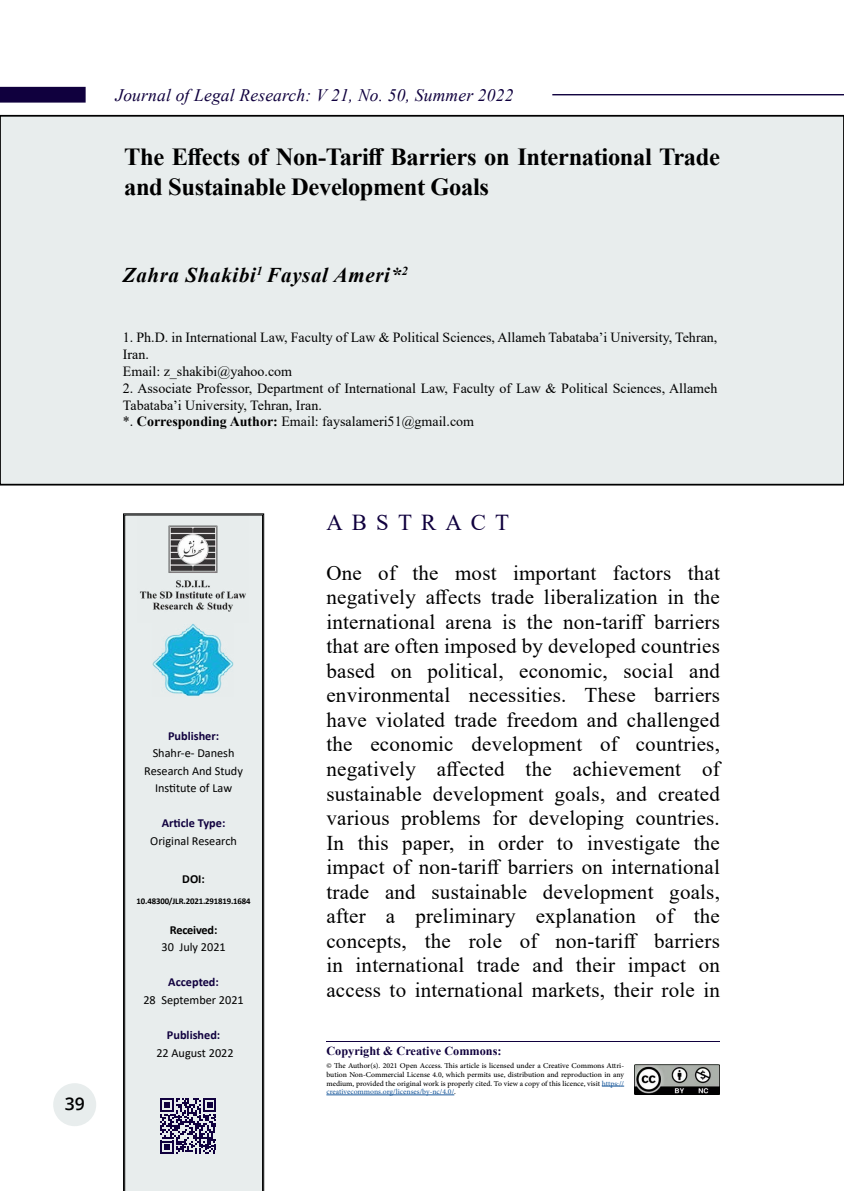
<style>
.page{position:relative;width:844px;height:1191px;background:#fff}
.page>*{position:absolute;margin:0;border:0;box-sizing:border-box;transform-origin:0 0}
.t1{font:700 24.5px/29.8px "Times New Roman";letter-spacing:-.015em;color:#000}
.t2{font:22.75px "Times New Roman";letter-spacing:.4em;color:#10003e}
.t3{font:21px/24.5px "Times New Roman";letter-spacing:.01em;color:#000;text-align:justify}
.t4{font:italic 700 21px "Times New Roman";letter-spacing:.03em;color:#000}
.t5{font:italic 17.5px "Times New Roman";letter-spacing:.01em;color:#10003e}
.t6{font:600 17.5px "Open Sans";color:#000}
.t7{font:14px/16.8px "Times New Roman";color:#000}
.t8{font:12.25px/17.5px "Calibri";color:#000;text-align:center}
.t9{font:700 12.25px "Calibri";color:#10003e}
.t10{font:700 12.25px "Times New Roman";color:#10003e}
.t11{font:700 12.25px "Calibri";letter-spacing:-.015em;color:#000}
.t12{font:10.5px/8.8px "Adobe Arabic";color:#000;text-align:justify}
.t13{font:700 8.75px "Calibri";letter-spacing:-.015em;color:#000}
.s1{font-weight:700}
.s2{color:#215e9e}
</style>
<div class="page">
<div style="left:53px;top:1083px;width:43px;height:43px;background:#e8eded;border-radius:50%"></div>
<div style="left:0;top:87px;width:86px;height:16px;background:#10003e"></div>
<hr style="left:552px;top:94px;width:291px;height:1px;background:#10003e">
<div style="left:0;top:116px;width:843px;height:368px;background:#e8eded"></div>
<div style="left:0;top:115px;width:843px;height:370px;border:2px solid #000"></div>
<div style="left:124px;top:515px;width:139px;height:676px;background:#e8eded"></div>
<svg style="left:601px;top:1085px;width:23px;height:1px"></svg>
<hr style="left:326px;top:1094px;width:128px;height:1px;background:#215e9e">
<hr style="left:326px;top:1041px;width:393px;height:1px;background:#10003e">
<img style="left:634px;top:1064px;width:85px;height:30px">
<img style="left:138px;top:514px;width:110px;height:108px">
<img style="left:146px;top:622px;width:92px;height:80px">
<svg style="left:160px;top:1098px;width:56px;height:56px;background:#746e8f"></svg>
<p class="t5" style="left:115px;top:83px;width:399px">Journal of Legal Research: V 21, No. 50, Summer 2022</p>
<p class="t1" style="left:124px;top:142px;width:597px">The Effects of Non-Tariff Barriers on International Trade and Sustainable Development Goals</p>
<p class="t4" style="left:123px;top:260px;width:286px">Zahra Shakibi<sup>1</sup> Faysal Ameri*<sup>2</sup></p>
<p class="t7" style="left:123px;top:329px;width:596px">1. Ph.D. in International Law, Faculty of Law &amp; Political Sciences, Allameh Tabataba’i University, Tehran,<br>Iran.<br>Email: z_shakibi@yahoo.com</p>
<p class="t7" style="left:123px;top:379px;width:596px">2. Associate Professor, Department of International Law, Faculty of Law &amp; Political Sciences, Allameh<br>Tabataba’i University, Tehran, Iran.<br>*. <span class="s1">Corresponding Author:</span> Email: faysalameri51@gmail.com</p>
<p class="t6" style="left:65px;top:1092px;width:21px">39</p>
<p class="t9" style="left:168px;top:727px;width:53px">Publisher:</p>
<p class="t8" style="left:144px;top:744px;width:100px">Shahr-e- Danesh<br>Research And Study<br>Institute of Law</p>
<p class="t9" style="left:162px;top:814px;width:65px">Article Type:</p>
<p class="t8" style="left:150px;top:831px;width:88px">Original Research</p>
<p class="t11" style="left:182px;top:870px;width:24px">DOI:</p>
<p class="t13" style="left:137px;top:895px;width:115px">10.48300/JLR.2021.291819.1684</p>
<p class="t11" style="left:170px;top:921px;width:49px">Received:</p>
<p class="t8" style="left:161px;top:938px;width:66px">30 July 2021</p>
<p class="t9" style="left:168px;top:973px;width:52px">Accepted:</p>
<p class="t8" style="left:143px;top:990px;width:102px">28 September 2021</p>
<p class="t9" style="left:167px;top:1026px;width:55px">Published:</p>
<p class="t8" style="left:156px;top:1043px;width:79px">22 August 2022</p>
<p class="t2" style="left:326px;top:506px;width:184px">ABSTRACT</p>
<p class="t3" style="left:326px;top:560px;width:395px">One of the most important factors that negatively affects trade liberalization in the international arena is the non-tariff barriers that are often imposed by developed countries based on political, economic, social and environmental necessities. These barriers have violated trade freedom and challenged the economic development of countries, negatively affected the achievement of sustainable development goals, and created various problems for developing countries.<br>In this paper, in order to investigate the impact of non-tariff barriers on international trade and sustainable development goals, after a preliminary explanation of the concepts, the role of non-tariff barriers in international trade and their impact on access to international markets, their role in</p>
<p class="t10" style="left:326px;top:1042px;width:176px">Copyright &amp; Creative Commons:</p>
<p class="t12" style="left:326px;top:1060px;width:299px">© The Author(s). 2021 Open Access. This article is licensed under a Creative Commons Attri&shy;bution Non-Commercial License 4.0, which permits use, distribution and reproduction in any medium, provided the original work is properly cited. To view a copy of this licence, visit <span class="s2">https:// creativecommons.org/licenses/by-nc/4.0/</span>.</p>
</div>
